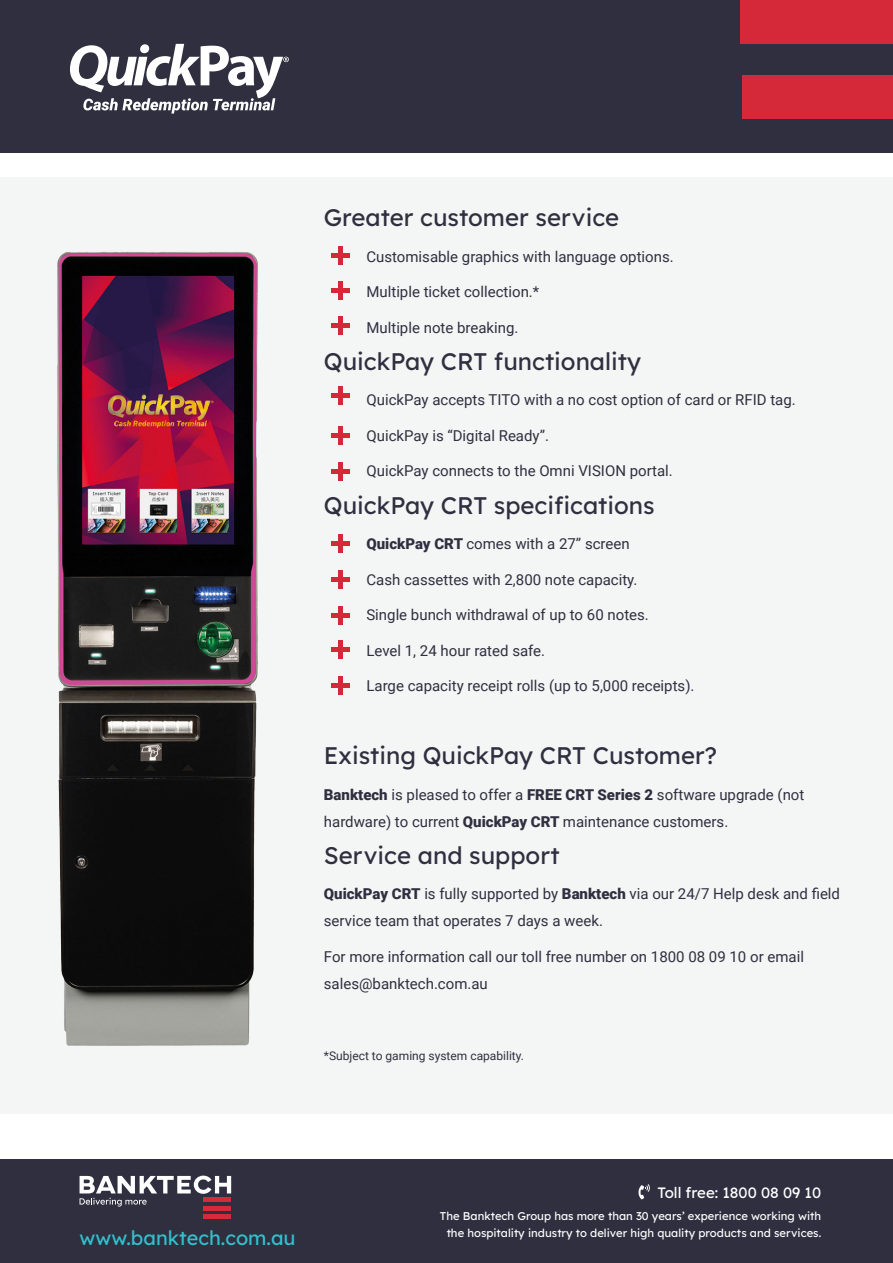
<style>
.page{position:relative;width:893px;height:1263px;background:#fff}
.page>*{position:absolute;margin:0;border:0;box-sizing:border-box;transform-origin:0 0}
.t1{font:24px "Lexend Deca";color:#2f2f40}
.t2{font:19.95px "Lexend Deca";color:#32c0cb}
.t3{font:15px/27px "Roboto";color:#2f2f40}
.t4{font:15px "Lexend Deca";color:#fff}
.t5{font:12px "Roboto";color:#2f2f40}
.t6{font:11.25px/16.8px "Lexend Deca";color:#fff;text-align:center}
.s1{font-weight:900}
</style>
<div class="page">
<div style="left:0;top:1159px;width:893px;height:104px;background:#2f2f40"></div>
<div style="left:0;top:177px;width:893px;height:937px;background:#f3f6f4"></div>
<div style="left:0;top:0;width:893px;height:153px;background:#2f2f40"></div>
<div style="left:743px;top:75px;width:150px;height:44px;background:#d52839"></div>
<div style="left:741px;top:0;width:152px;height:44px;background:#d52839"></div>
<svg style="left:80px;top:1175px;width:151px;height:31px"></svg>
<hr style="left:203px;top:1198px;width:28px;height:4px;background:#d6293a">
<hr style="left:203px;top:1206px;width:28px;height:4px;background:#d6293a">
<hr style="left:203px;top:1214px;width:28px;height:4px;background:#d6293a">
<svg style="left:638px;top:1184px;width:12px;height:15px"></svg>
<div style="left:338px;top:247px;width:5px;height:18px;background:#d52839"></div>
<img style="left:57px;top:252px;width:293px;height:794px">
<svg style="left:70px;top:44px;width:219px;height:70px"></svg>
<p class="t1" style="left:324px;top:200px;width:297px">Greater customer service</p>
<p class="t3" style="left:366px;top:242px;width:309px">Customisable graphics with language options.</p>
<p class="t3" style="left:366px;top:278px;width:174px">Multiple ticket collection.*</p>
<p class="t3" style="left:366px;top:313px;width:154px">Multiple note breaking.</p>
<p class="t1" style="left:324px;top:344px;width:319px">QuickPay CRT functionality</p>
<p class="t3" style="left:366px;top:386px;width:431px">QuickPay accepts TITO with a no cost option of card or RFID tag.</p>
<p class="t3" style="left:366px;top:421px;width:184px">QuickPay is “Digital Ready”.</p>
<p class="t3" style="left:366px;top:457px;width:308px">QuickPay connects to the Omni VISION portal.</p>
<p class="t1" style="left:324px;top:488px;width:332px">QuickPay CRT specifications</p>
<p class="t3" style="left:366px;top:530px;width:265px"><span class="s1">QuickPay CRT</span> comes with a 27” screen</p>
<p class="t3" style="left:366px;top:565px;width:273px">Cash cassettes with 2,800 note capacity.</p>
<p class="t3" style="left:366px;top:601px;width:284px">Single bunch withdrawal of up to 60 notes.</p>
<p class="t3" style="left:366px;top:636px;width:180px">Level 1, 24 hour rated safe.</p>
<p class="t3" style="left:366px;top:672px;width:330px">Large capacity receipt rolls (up to 5,000 receipts).</p>
<p class="t1" style="left:324px;top:738px;width:395px">Existing QuickPay CRT Customer?</p>
<p class="t3" style="left:324px;top:780px;width:482px"><span class="s1">Banktech</span> is pleased to offer a <span class="s1">FREE CRT Series 2</span> software upgrade (not hardware) to current <span class="s1">QuickPay CRT</span> maintenance customers.</p>
<p class="t1" style="left:324px;top:838px;width:237px">Service and support</p>
<p class="t3" style="left:324px;top:880px;width:518px"><span class="s1">QuickPay CRT</span> is fully supported by <span class="s1">Banktech</span> via our 24/7 Help desk and field service team that operates 7 days a week.</p>
<p class="t3" style="left:324px;top:942px;width:482px">For more information call our toll free number on 1800 08 09 10 or email sales@banktech.com.au</p>
<p class="t5" style="left:324px;top:1047px;width:202px">*Subject to gaming system capability.</p>
<p class="t2" style="left:80px;top:1224px;width:217px">www.banktech.com.au</p>
<p class="t4" style="left:657px;top:1181px;width:165px">Toll free: 1800 08 09 10</p>
<p class="t6" style="left:440px;top:1207px;width:383px">The Banktech Group has more than 30 years’ experience working with the hospitality industry to deliver high quality products and services.</p>
</div>
